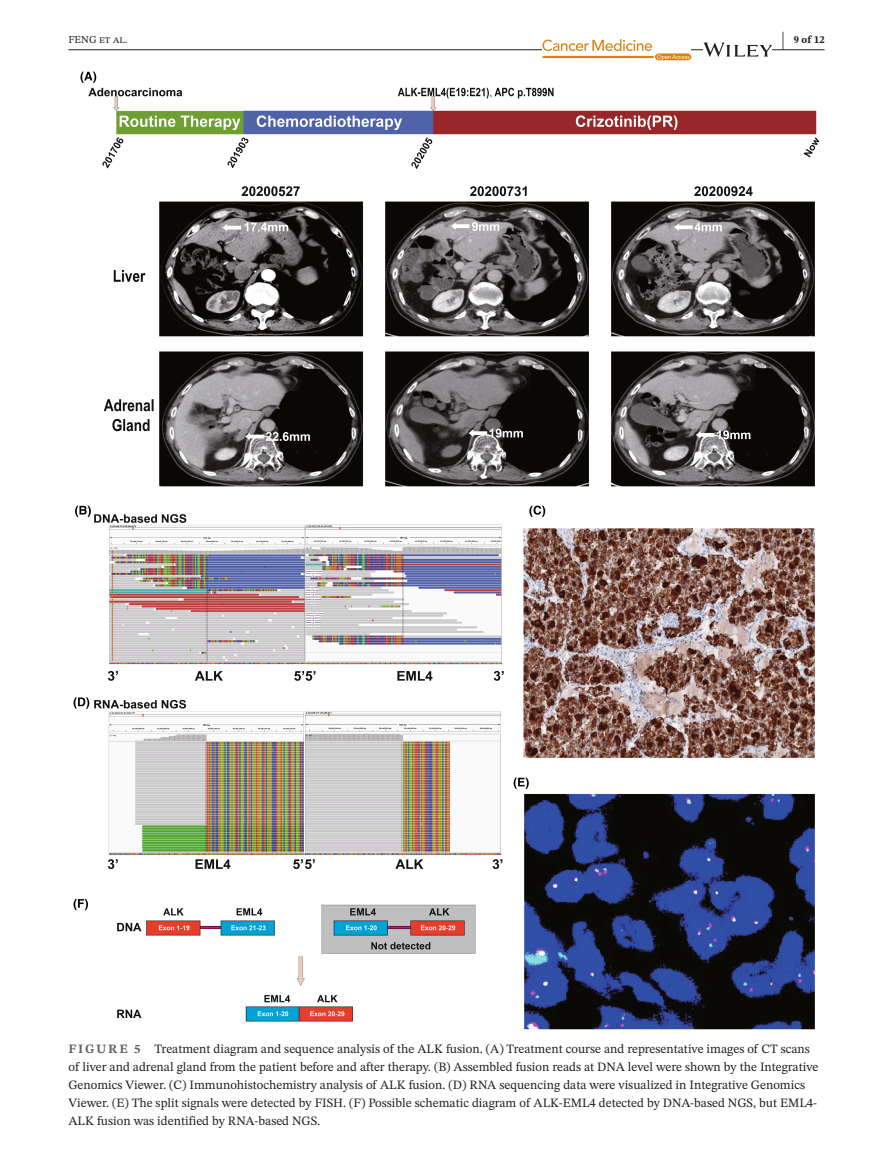
<style>
.page{position:relative;width:893px;height:1174px;background:#fff}
.page>*{position:absolute;margin:0;border:0;box-sizing:border-box;transform-origin:0 0}
.t1{font:700 21px "STIX Two Text";color:#231f20;scale:.42 1}
.t2{font:12.75px/18px "STIX Two Text";color:#231f20}
.t3{font:10.5px "STIX Two Text";color:#231f20}
.t4{font:700 10.5px "STIX Two Text";color:#231f20}
.s1{font-weight:700;color:#636366}
</style>
<div class="page">
<hr style="left:68px;top:49px;width:756px;height:1px;background:#231f20">
<svg style="left:542px;top:39px;width:149px;height:21px"></svg>
<svg style="left:703px;top:43px;width:69px;height:14px"></svg>
<img style="left:73px;top:71px;width:747px;height:959px">
<h1 class="t1" style="left:782px;top:24px;width:8px">|</h1>
<p class="t3" style="left:68px;top:32px;width:60px">FENG et al.</p>
<p class="t4" style="left:794px;top:32px;width:32px">9 of 12</p>
<p class="t2" style="left:68px;top:1040px;width:751px"><span class="s1">FIGURE 5</span> Treatment diagram and sequence analysis of the ALK fusion. (A) Treatment course and representative images of CT scans of liver and adrenal gland from the patient before and after therapy. (B) Assembled fusion reads at DNA level were shown by the Integrative Genomics Viewer. (C) Immunohistochemistry analysis of ALK fusion. (D) RNA sequencing data were visualized in Integrative Genomics Viewer. (E) The split signals were detected by FISH. (F) Possible schematic diagram of ALK-EML4 detected by DNA-based NGS, but EML4- ALK fusion was identified by RNA-based NGS.</p>
</div>
